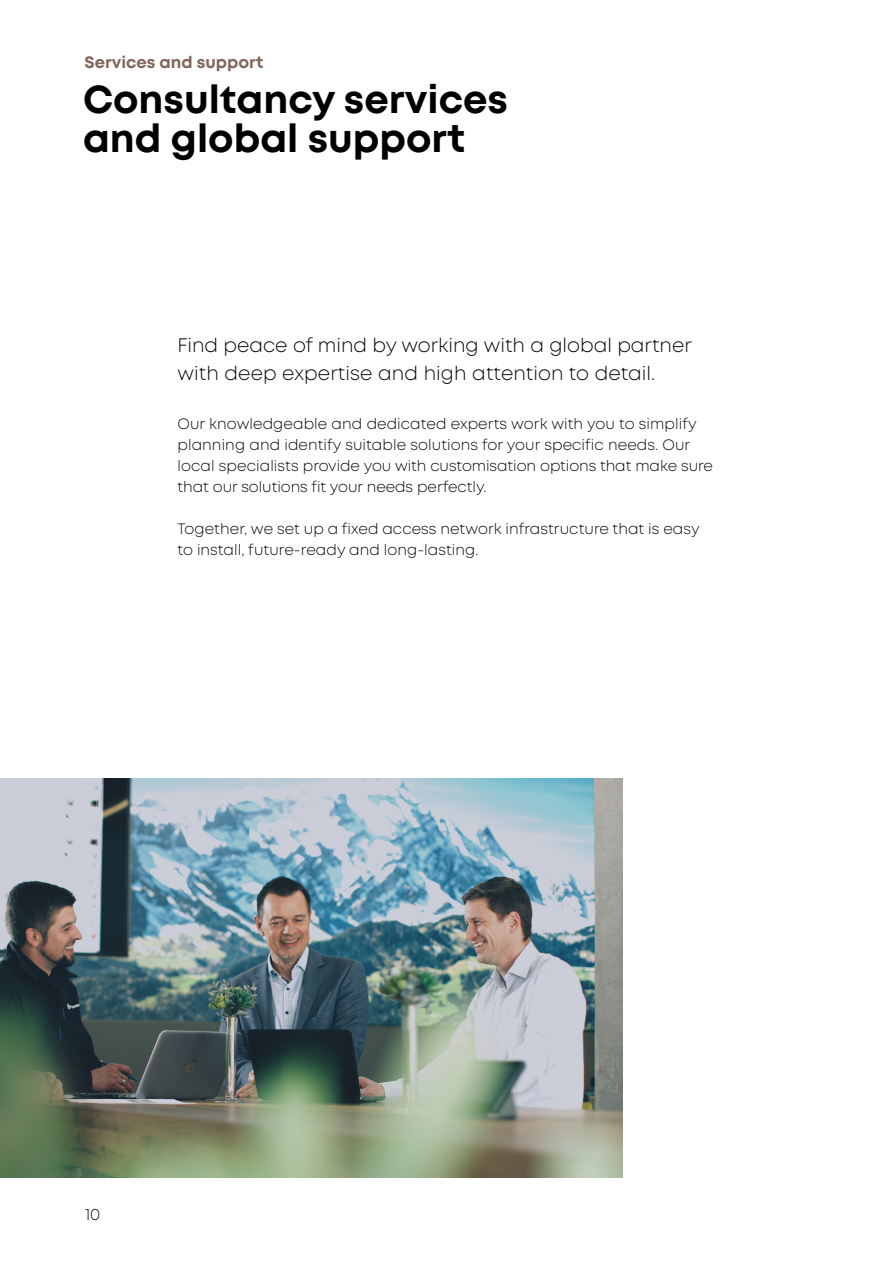
<style>
.page{position:relative;width:893px;height:1263px;background:#fff}
.page>*{position:absolute;margin:0;border:0;box-sizing:border-box;transform-origin:0 0}
.t1{font:700 39px/39px "Mont";color:#000}
.t2{font:300 19.5px/27.8px "Mont";color:#000}
.t3{font:700 16.5px "Mont";color:#83665c}
.t4{font:300 16.5px "Mont";color:#000}
.t5{font:300 15px/21px "Mont";letter-spacing:.005em;color:#000}
</style>
<div class="page">
<img style="left:0;top:779px;width:623px;height:399px">
<p class="t3" style="left:85px;top:52px;width:180px">Services and support</p>
<h1 class="t1" style="left:83px;top:80px;width:427px">Consultancy services and global support</h1>
<h2 class="t2" style="left:178px;top:332px;width:516px">Find peace of mind by working with a global partner with deep expertise and high attention to detail.</h2>
<p class="t5" style="left:178px;top:413px;width:537px">Our knowledgeable and dedicated experts work with you to simplify planning and identify suitable solutions for your specific needs. Our local specialists provide you with customisation options that make sure that our solutions fit your needs perfectly.</p>
<p class="t5" style="left:178px;top:518px;width:524px">Together, we set up a fixed access network infrastructure that is easy to install, future-ready and long-lasting.</p>
<p class="t4" style="left:85px;top:1204px;width:17px">10</p>
</div>
